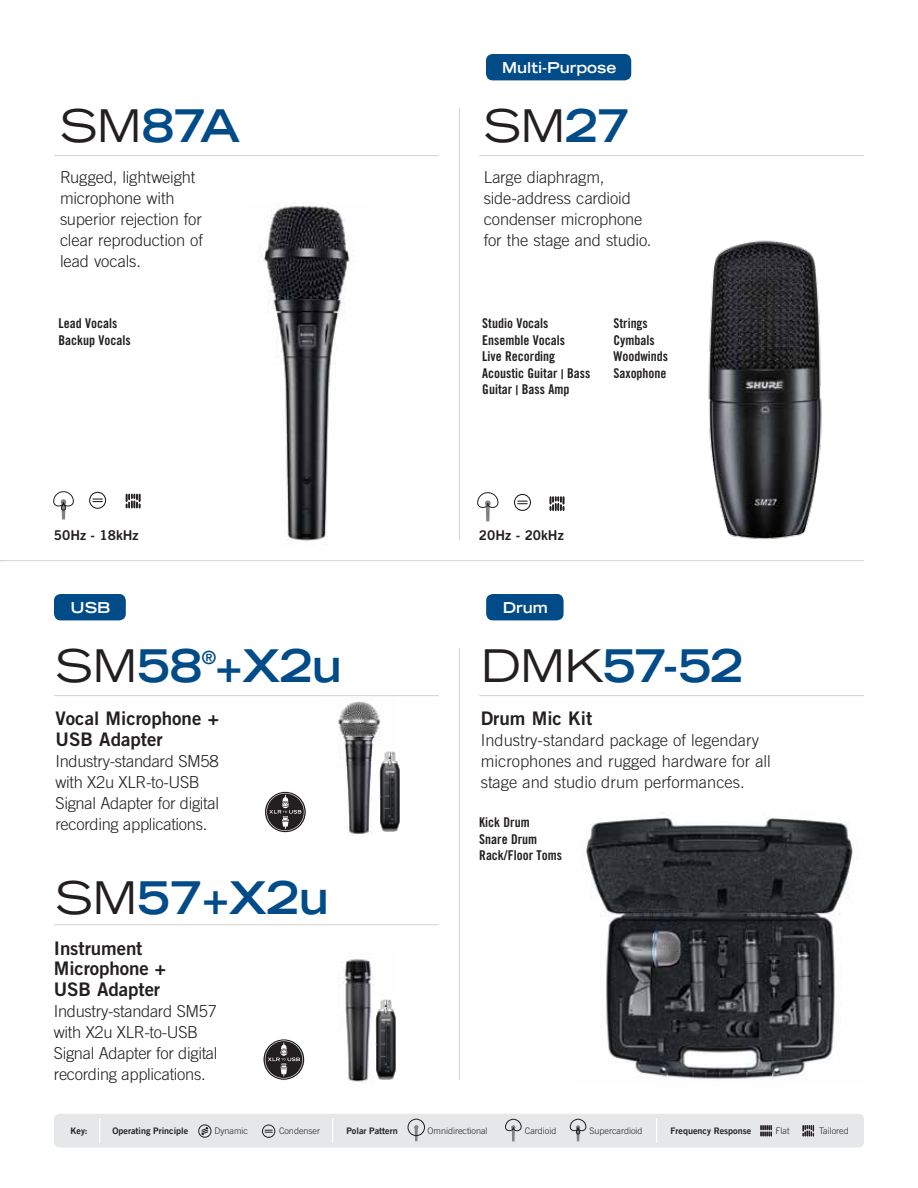
<style>
.page{position:relative;width:918px;height:1188px;background:#fff}
.page>*{position:absolute;margin:0;border:0;box-sizing:border-box;transform-origin:0 0}
.t1{font:700 expanded 45px "Trade Gothic LT Std";letter-spacing:-.01em;color:#004b88}
.t2{font:expanded 45px "Trade Gothic LT Std";color:#231f20}
.t3{font:18.75px/20.2px "Trade Gothic Bold Two";color:#231f20}
.t4{font:700 expanded 18px "Trade Gothic LT Std";color:#004b88}
.t5{font:300 16.5px/21px "Trade Gothic";letter-spacing:-.015em;color:#231f20}
.t6{font:700 expanded 15px "Trade Gothic LT Std";color:#fff}
.t7{font:13.5px/16.5px "Trade Gothic Bold Cond Twenty";color:#231f20}
.t8{font:13.5px "Trade Gothic Bold Two";color:#231f20}
.t9{font:300 9px "Trade Gothic LT Com";color:#231f20}
.t10{font:9px "Trade Gothic LT Com Bd 2";color:#231f20}
.s1{font-weight:400;color:#231f20}
.s2{font-weight:700;color:#004b88}
</style>
<div class="page">
<img style="left:338px;top:700px;width:44px;height:134px">
<img style="left:261px;top:203px;width:89px;height:338px">
<svg style="left:89px;top:491px;width:18px;height:18px"></svg>
<div style="left:486px;top:54px;width:145px;height:26px;background:#004b88;border-radius:7px"></div>
<div style="left:486px;top:594px;width:78px;height:26px;background:#004b88;border-radius:7px"></div>
<div style="left:54px;top:594px;width:72px;height:26px;background:#004b88;border-radius:7px"></div>
<svg style="left:514px;top:493px;width:17px;height:18px"></svg>
<svg style="left:486px;top:506px;width:4px;height:15px"></svg>
<svg style="left:477px;top:492px;width:22px;height:23px"></svg>
<svg style="left:550px;top:497px;width:14px;height:13px"></svg>
<hr style="left:54px;top:155px;width:385px;height:1px;background:#d1d3d4">
<hr style="left:0;top:560px;width:864px;height:1px;background:#d1d3d4">
<hr style="left:479px;top:695px;width:385px;height:1px;background:#d1d3d4">
<hr style="left:54px;top:695px;width:385px;height:1px;background:#d1d3d4">
<hr style="left:54px;top:924px;width:385px;height:1px;background:#d1d3d4">
<hr style="left:479px;top:155px;width:385px;height:1px;background:#d1d3d4">
<hr style="left:459px;top:648px;width:1px;height:432px;background:#d1d3d4">
<hr style="left:459px;top:108px;width:1px;height:432px;background:#d1d3d4">
<div style="left:54px;top:1114px;width:810px;height:34px;background:#e6e7e8;border-radius:5px"></div>
<svg style="left:99px;top:1118px;width:1px;height:25px"></svg>
<svg style="left:332px;top:1118px;width:1px;height:25px"></svg>
<svg style="left:656px;top:1118px;width:1px;height:25px"></svg>
<svg style="left:198px;top:1124px;width:14px;height:14px"></svg>
<svg style="left:262px;top:1124px;width:14px;height:14px"></svg>
<svg style="left:505px;top:1119px;width:17px;height:22px"></svg>
<svg style="left:569px;top:1119px;width:18px;height:22px"></svg>
<svg style="left:408px;top:1119px;width:17px;height:22px"></svg>
<svg style="left:760px;top:1126px;width:12px;height:10px"></svg>
<svg style="left:803px;top:1126px;width:11px;height:10px"></svg>
<svg style="left:264px;top:791px;width:42px;height:42px"></svg>
<svg style="left:266px;top:793px;width:38px;height:38px"></svg>
<div style="left:264px;top:791px;width:43px;height:42px;border:1px solid #fff;border-radius:50%"></div>
<svg style="left:265px;top:1041px;width:38px;height:38px"></svg>
<div style="left:263px;top:1039px;width:42px;height:42px;border:1px solid #fff;border-radius:50%"></div>
<img style="left:708px;top:240px;width:114px;height:299px">
<img style="left:584px;top:817px;width:270px;height:263px">
<img style="left:379px;top:750px;width:21px;height:82px">
<img style="left:339px;top:958px;width:35px;height:125px">
<img style="left:375px;top:999px;width:21px;height:81px">
<svg style="left:126px;top:494px;width:14px;height:14px"></svg>
<hr style="left:62px;top:504px;width:3px;height:16px;background:#808285">
<svg style="left:53px;top:491px;width:21px;height:22px"></svg>
<h1 class="t1" style="left:60px;top:97px;width:182px"><span class="s1">SM</span>87A</h1>
<p class="t5" style="left:60px;top:167px;width:144px">Rugged, lightweight microphone with superior rejection for clear reproduction of lead vocals.</p>
<p class="t7" style="left:58px;top:315px;width:74px">Lead Vocals<br>Backup Vocals</p>
<p class="t8" style="left:54px;top:527px;width:86px">50Hz - 18kHz</p>
<p class="t6" style="left:502px;top:57px;width:116px">Multi-Purpose</p>
<h1 class="t2" style="left:484px;top:96px;width:147px">SM<span class="s2">27</span></h1>
<p class="t5" style="left:484px;top:167px;width:169px">Large diaphragm, side-address cardioid condenser microphone for the stage and studio.</p>
<p class="t7" style="left:482px;top:315px;width:109px">Studio Vocals<br>Ensemble Vocals<br>Live Recording<br>Acoustic Guitar | Bass<br>Guitar | Bass Amp</p>
<p class="t7" style="left:613px;top:315px;width:56px">Strings<br>Cymbals<br>Woodwinds<br>Saxophone</p>
<p class="t8" style="left:479px;top:527px;width:86px">20Hz - 20kHz</p>
<p class="t6" style="left:71px;top:597px;width:41px">USB</p>
<p class="t6" style="left:503px;top:597px;width:46px">Drum</p>
<h1 class="t1" style="left:55px;top:637px;width:288px"><span class="s1">SM</span>58 +X2u</h1>
<h1 class="t1" style="left:481px;top:637px;width:264px"><span class="s1">DMK</span>57-52</h1>
<p class="t4" style="left:202px;top:646px;width:16px">®</p>
<p class="t3" style="left:56px;top:708px;width:165px">Vocal Microphone +<br>USB Adapter</p>
<p class="t5" style="left:56px;top:750px;width:165px">Industry-standard SM58 with X2u XLR-to-USB<br>Signal Adapter for digital recording applications.</p>
<h1 class="t1" style="left:55px;top:868px;width:275px"><span class="s1">SM</span>57+X2u</h1>
<p class="t3" style="left:54px;top:938px;width:114px">Instrument<br>Microphone +<br>USB Adapter</p>
<p class="t5" style="left:54px;top:1000px;width:165px">Industry-standard SM57 with X2u XLR-to-USB<br>Signal Adapter for digital recording applications.</p>
<p class="t3" style="left:481px;top:708px;width:113px">Drum Mic Kit</p>
<p class="t5" style="left:481px;top:730px;width:292px">Industry-standard package of legendary microphones and rugged hardware for all stage and studio drum performances.</p>
<p class="t7" style="left:479px;top:814px;width:84px">Kick Drum<br>Snare Drum<br>Rack/Floor Toms</p>
<p class="t10" style="left:70px;top:1125px;width:19px">Key:</p>
<p class="t10" style="left:112px;top:1125px;width:77px">Operating Principle</p>
<p class="t9" style="left:214px;top:1125px;width:35px">Dynamic</p>
<p class="t9" style="left:279px;top:1125px;width:43px">Condenser</p>
<p class="t10" style="left:346px;top:1125px;width:53px">Polar Pattern</p>
<p class="t9" style="left:428px;top:1125px;width:62px">Omnidirectional</p>
<p class="t9" style="left:525px;top:1125px;width:33px">Cardioid</p>
<p class="t9" style="left:590px;top:1125px;width:55px">Supercardioid</p>
<p class="t10" style="left:670px;top:1125px;width:82px">Frequency Response</p>
<p class="t9" style="left:776px;top:1125px;width:16px">Flat</p>
<p class="t9" style="left:819px;top:1125px;width:31px">Tailored</p>
</div>
